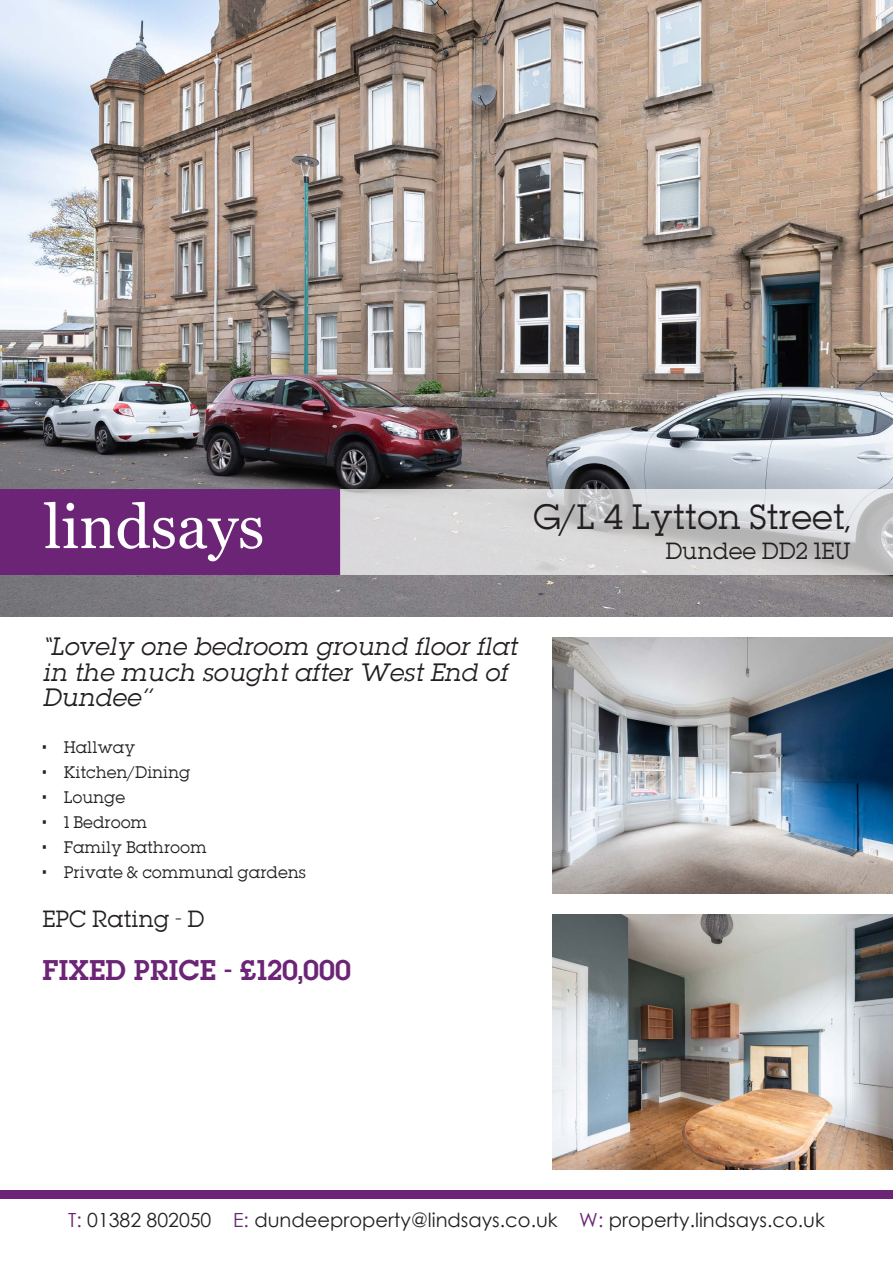
<style>
.page{position:relative;width:893px;height:1263px;background:#fff}
.page>*{position:absolute;margin:0;border:0;box-sizing:border-box;transform-origin:0 0}
.t1{font:31.5px "Lubalin";color:#231f20}
.t2{font:25.5px "Lubalin Demi";color:#6c2476}
.t3{font:italic 22.5px/25.5px "Lubalin";color:#231f20}
.t4{font:21px "Lubalin";color:#231f20}
.t5{font:19.5px "Century Gothic";color:#231f20}
.t6{font:15px "Lubalin";color:#231f20}
.s1{color:#6c2476}
</style>
<div class="page">
<img style="left:0;top:0;width:893px;height:617px">
<img style="left:553px;top:638px;width:340px;height:255px">
<img style="left:553px;top:914px;width:340px;height:255px">
<div style="left:0;top:489px;width:340px;height:85px;background:#6c2476"></div>
<svg style="left:44px;top:502px;width:218px;height:59px"></svg>
<div style="left:0;top:1191px;width:893px;height:8px;background:#6c2476"></div>
<svg style="left:340px;top:489px;width:553px;height:85px;background:#d4d3d4"></svg>
<h1 class="t1" style="left:533px;top:496px;width:319px">G/L 4 Lytton Street,</h1>
<h3 class="t4" style="left:665px;top:536px;width:187px">Dundee DD2 1EU</h3>
<h3 class="t3" style="left:43px;top:634px;width:476px">“Lovely one bedroom ground floor flat in the much sought after West End of<br>Dundee’’</h3>
<p class="t6" style="left:43px;top:737px;width:94px">• Hallway</p>
<p class="t6" style="left:43px;top:762px;width:149px">• Kitchen/Dining</p>
<p class="t6" style="left:43px;top:787px;width:84px">• Lounge</p>
<p class="t6" style="left:43px;top:812px;width:106px">• 1 Bedroom</p>
<p class="t6" style="left:43px;top:837px;width:166px">• Family Bathroom</p>
<p class="t6" style="left:43px;top:862px;width:265px">• Private &amp; communal gardens</p>
<h3 class="t4" style="left:43px;top:905px;width:163px">EPC Rating - D</h3>
<h2 class="t2" style="left:43px;top:952px;width:310px">FIXED PRICE - £120,000</h2>
<h3 class="t5" style="left:68px;top:1206px;width:758px"><span class="s1">T:</span> 01382 802050 <span class="s1">E:</span> dundeeproperty@lindsays.co.uk <span class="s1">W:</span> property.lindsays.co.uk</h3>
</div>
